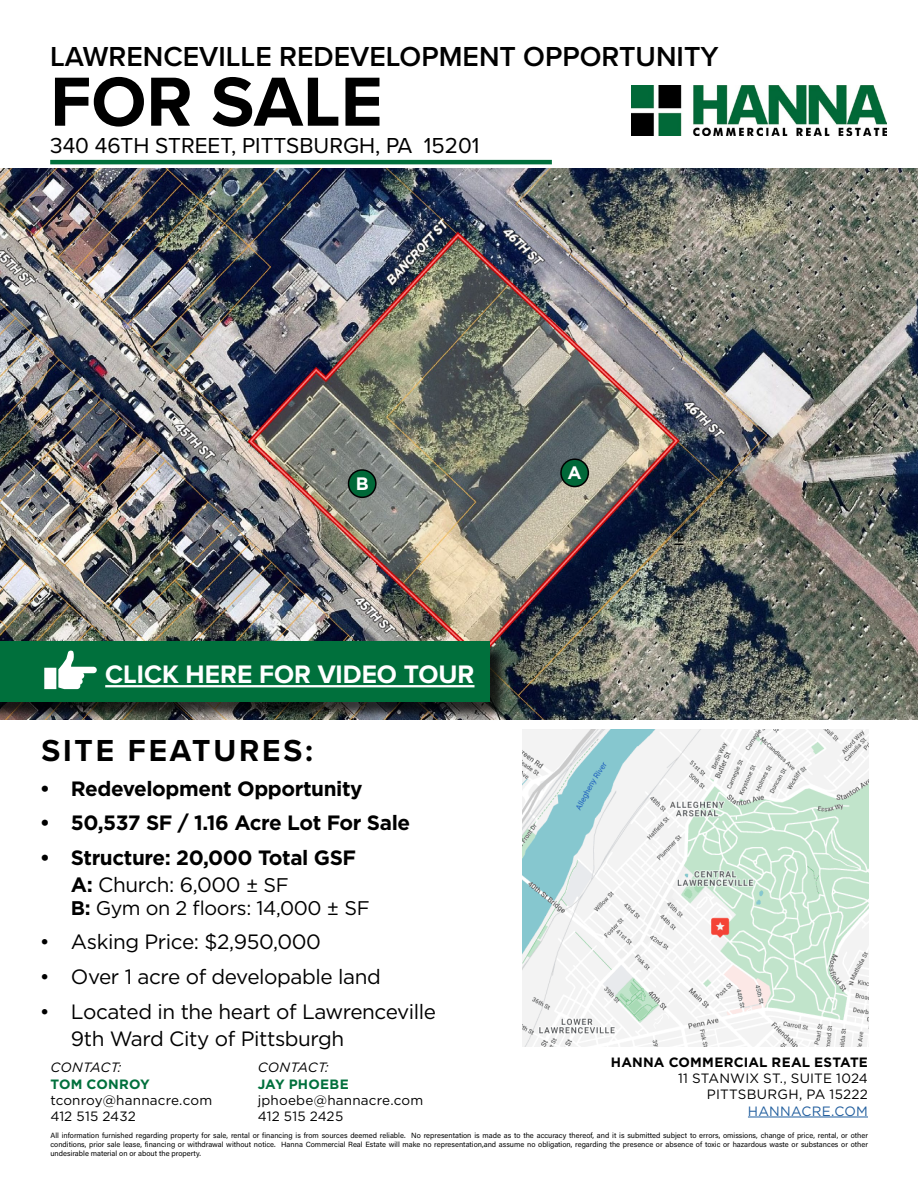
<style>
.page{position:relative;width:918px;height:1188px;background:#fff}
.page>*{position:absolute;margin:0;border:0;box-sizing:border-box;transform-origin:0 0}
.t1{font:700 72px "Proxima Nova";color:#000}
.t2{font:700 31.5px "Proxima Nova";letter-spacing:.09em;color:#000}
.t3{font:600 28.5px "Proxima Nova";color:#000}
.t4{font:700 26.25px "Proxima Nova";color:#fff}
.t5{font:22.5px "Proxima Nova";color:#000}
.t6{font:20.7px/27.2px "Gotham";letter-spacing:-.02em;color:#000}
.t7{font:700 20.7px/27.2px "Gotham";letter-spacing:-.02em;color:#000}
.t8{font:19.8px "Gotham";letter-spacing:-.02em;color:#000}
.t9{font:700 18px "Gotham";color:#fff}
.t10{font:13.5px/16.2px "Gotham";letter-spacing:.015em;color:#000}
.t11{font:700 13.5px "Gotham";letter-spacing:.015em;color:#000}
.t12{font:700 13.5px "Gotham";letter-spacing:.015em;color:#00703c}
.t13{font:italic 13.5px "Gotham";letter-spacing:.015em;color:#000}
.t14{font:13.5px "Gotham";letter-spacing:.015em;color:#215e9e}
.t15{font:7.5px/9px "Acumin Pro";color:#000;text-align:justify}
.s1{font-weight:400}
.s2{font-weight:400;font-size:19.8px}
.s3{font-weight:700}
</style>
<div class="page">
<img style="left:632px;top:86px;width:255px;height:50px">
<hr style="left:50px;top:160px;width:502px;height:4px;background:#00703c">
<hr style="left:748px;top:1117px;width:120px;height:1px;background:#215e9e">
<img style="left:0;top:168px;width:918px;height:551px">
<img style="left:523px;top:729px;width:345px;height:318px">
<div style="left:0;top:644px;width:508px;height:77px;background:#000;opacity:.75"></div>
<div style="left:0;top:642px;width:489px;height:60px;background:#00703c"></div>
<svg style="left:44px;top:650px;width:53px;height:39px"></svg>
<hr style="left:105px;top:685px;width:370px;height:2px;background:#fff">
<div style="left:561px;top:459px;width:27px;height:28px;background:#006838;border-radius:50%"></div>
<div style="left:560px;top:458px;width:29px;height:29px;border:2px solid #000;border-radius:50%"></div>
<div style="left:349px;top:470px;width:27px;height:27px;background:#006838;border-radius:50%"></div>
<div style="left:348px;top:469px;width:29px;height:29px;border:2px solid #000;border-radius:50%"></div>
<h3 class="t3" style="left:50px;top:35px;width:670px">LAWRENCEVILLE REDEVELOPMENT OPPORTUNITY</h3>
<h1 class="t1" style="left:50px;top:48px;width:334px">FOR SALE</h1>
<h3 class="t5" style="left:50px;top:128px;width:431px">340 46TH STREET, PITTSBURGH, PA 15201</h3>
<h3 class="t9" style="left:356px;top:471px;width:14px">B</h3>
<h3 class="t4" style="left:105px;top:654px;width:371px">CLICK HERE FOR VIDEO TOUR</h3>
<h2 class="t2" style="left:41px;top:727px;width:273px">SITE FEATURES:</h2>
<h3 class="t7" style="left:40px;top:775px;width:324px">• Redevelopment Opportunity</h3>
<h3 class="t7" style="left:40px;top:809px;width:372px">• 50,537 SF / 1.16 Acre Lot For Sale</h3>
<h3 class="t7" style="left:71px;top:844px;width:287px;text-indent:-31px">• Structure: 20,000 Total GSF<br>A: <span class="s1">Church: 6,000</span> <span class="s2">± SF</span></h3>
<h3 class="t8" style="left:71px;top:895px;width:300px"><span class="s3">B:</span> Gym on 2 floors: 14,000 ± SF</h3>
<h3 class="t6" style="left:40px;top:928px;width:282px">• Asking Price: $2,950,000</h3>
<h3 class="t6" style="left:40px;top:963px;width:342px">• Over 1 acre of developable land</h3>
<h3 class="t6" style="left:71px;top:998px;width:367px;text-indent:-31px">• Located in the heart of Lawrenceville<br>9th Ward City of Pittsburgh</h3>
<h3 class="t9" style="left:568px;top:461px;width:16px">A</h3>
<h3 class="t8" style="left:673px;top:525px;width:14px">±</h3>
<h3 class="t11" style="left:611px;top:1053px;width:259px">HANNA COMMERCIAL REAL ESTATE</h3>
<h3 class="t10" style="left:678px;top:1070px;width:191px;text-align:right">11 STANWIX ST., SUITE 1024<br>PITTSBURGH, PA 15222</h3>
<h3 class="t14" style="left:748px;top:1102px;width:122px">HANNACRE.COM</h3>
<h3 class="t13" style="left:258px;top:1059px;width:72px">CONTACT:</h3>
<h3 class="t12" style="left:258px;top:1075px;width:92px">JAY PHOEBE</h3>
<h3 class="t10" style="left:258px;top:1092px;width:167px">jphoebe@hannacre.com<br>412 515 2425</h3>
<p class="t15" style="left:50px;top:1130px;width:819px">All information furnished regarding property for sale, rental or financing is from sources deemed reliable. No representation is made as to the accuracy thereof, and it is submitted subject to errors, omissions, change of price, rental, or other conditions, prior sale lease, financing or withdrawal without notice. Hanna Commercial Real Estate will make no representation,and assume no obligation, regarding the presence or absence of toxic or hazardous waste or substances or other undesirable material on or about the property.</p>
<h3 class="t13" style="left:50px;top:1059px;width:72px">CONTACT:</h3>
<h3 class="t12" style="left:50px;top:1075px;width:101px">TOM CONROY</h3>
<h3 class="t10" style="left:50px;top:1092px;width:163px">tconroy@hannacre.com<br>412 515 2432</h3>
</div>
